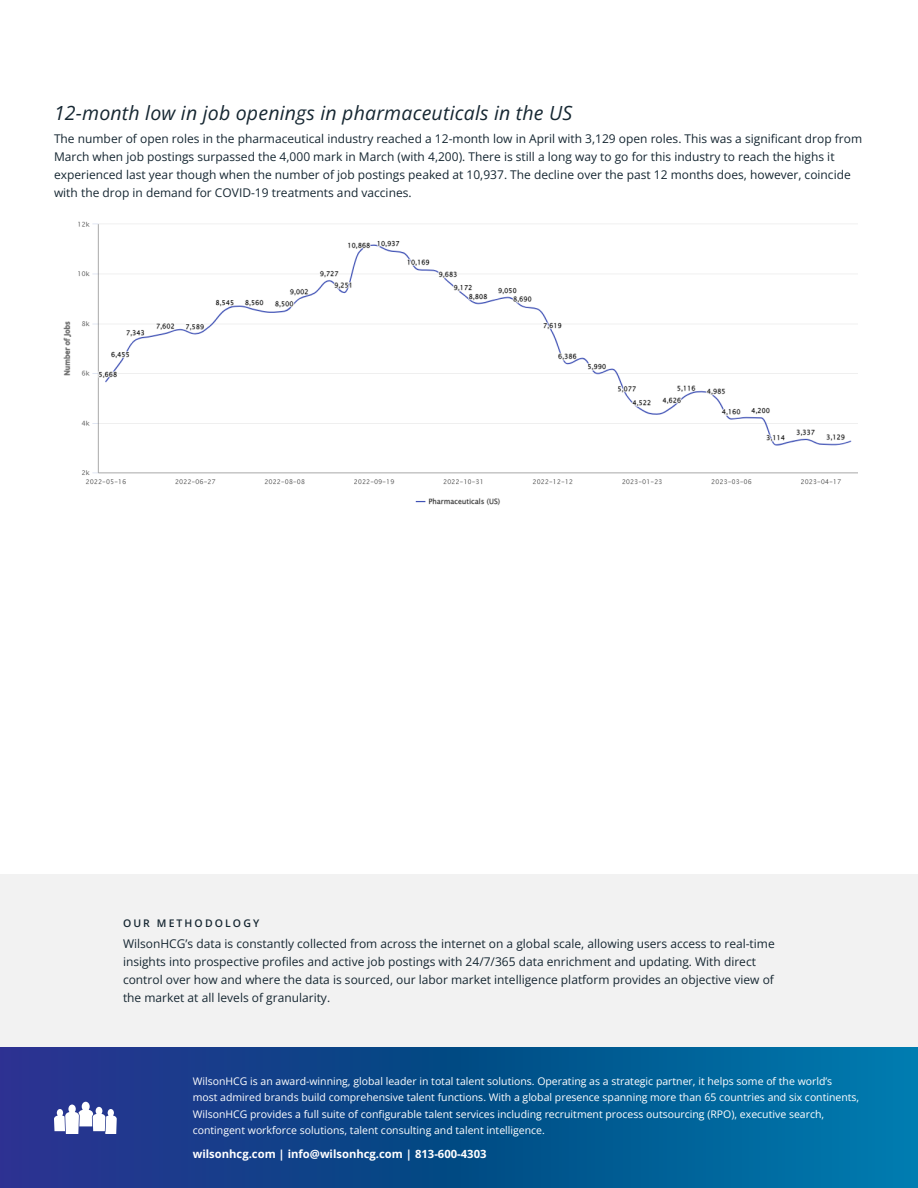
<style>
.page{position:relative;width:918px;height:1188px;background:#fff}
.page>*{position:absolute;margin:0;border:0;box-sizing:border-box;transform-origin:0 0}
.t1{font:italic 19.5px "Open Sans";letter-spacing:.01em;color:#162732}
.t2{font:12px/18px "Open Sans";color:#162732}
.t3{font:700 11.25px "Open Sans";color:#fff}
.t4{font:10.5px/16.5px "Open Sans";color:#fff}
.t5{font:600 10.5px "Open Sans";letter-spacing:.2em;color:#162732}
</style>
<div class="page">
<svg style="left:0;top:1047px;width:918px;height:141px;background:#0a5192"></svg>
<svg style="left:54px;top:1102px;width:63px;height:32px"></svg>
<div style="left:0;top:875px;width:918px;height:172px;background:#f2f2f2"></div>
<img style="left:63px;top:221px;width:795px;height:285px">
<p class="t1" style="left:54px;top:100px;width:520px">12-month low in job openings in pharmaceuticals in the US</p>
<p class="t2" style="left:54px;top:129px;width:810px">The number of open roles in the pharmaceutical industry reached a 12-month low in April with 3,129 open roles. This was a significant drop from March when job postings surpassed the 4,000 mark in March (with 4,200). There is still a long way to go for this industry to reach the highs it experienced last year though when the number of job postings peaked at 10,937. The decline over the past 12 months does, however, coincide with the drop in demand for COVID-19 treatments and vaccines.</p>
<p class="t5" style="left:123px;top:916px;width:138px">OUR METHODOLOGY</p>
<p class="t2" style="left:123px;top:934px;width:653px">WilsonHCG’s data is constantly collected from across the internet on a global scale, allowing users access to real-time insights into prospective profiles and active job postings with 24/7/365 data enrichment and updating. With direct control over how and where the data is sourced, our labor market intelligence platform provides an objective view of the market at all levels of granularity.</p>
<p class="t4" style="left:193px;top:1072px;width:668px">WilsonHCG is an award-winning, global leader in total talent solutions. Operating as a strategic partner, it helps some of the world’s most admired brands build comprehensive talent functions. With a global presence spanning more than 65 countries and six continents, WilsonHCG provides a full suite of configurable talent services including recruitment process outsourcing (RPO), executive search, contingent workforce solutions, talent consulting and talent intelligence.</p>
<p class="t3" style="left:193px;top:1146px;width:295px">wilsonhcg.com | info@wilsonhcg.com | 813-600-4303</p>
</div>
